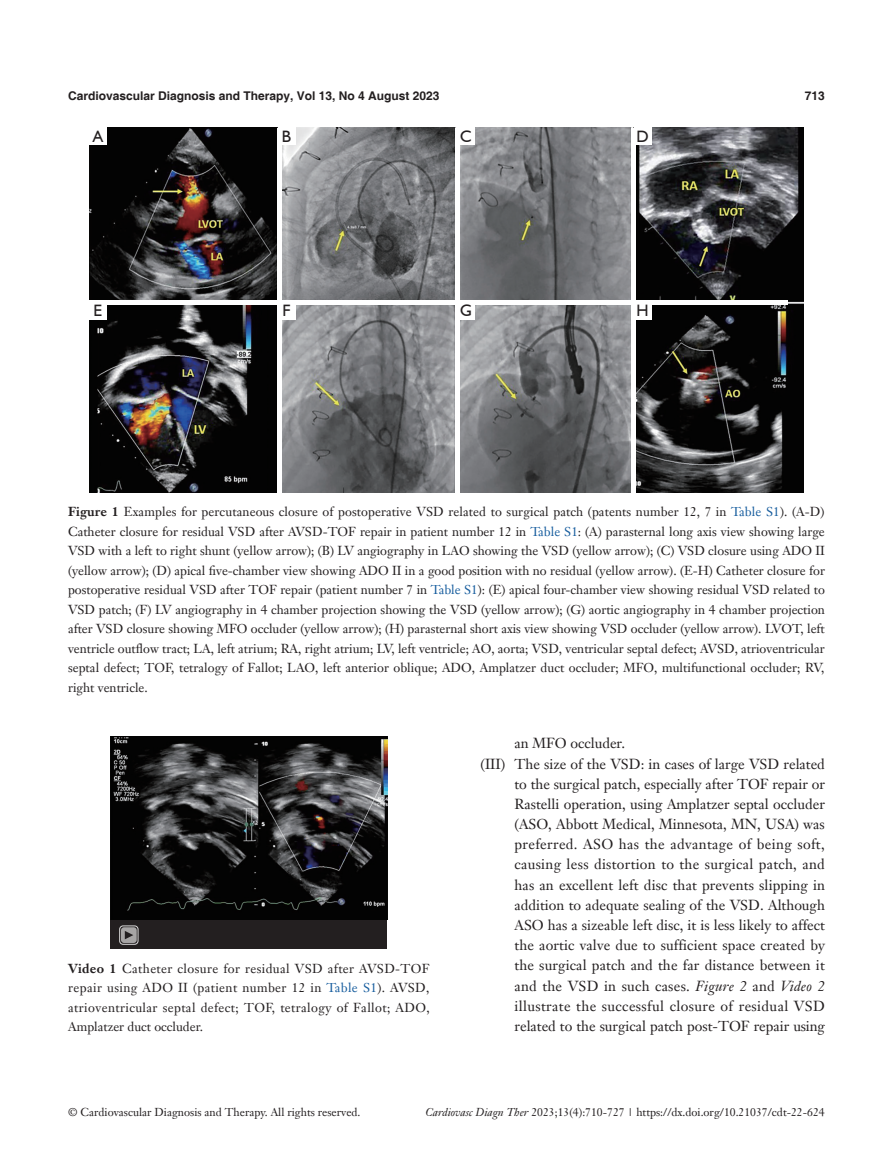
<style>
.page{position:relative;width:893px;height:1170px;background:#fff}
.page>*{position:absolute;margin:0;border:0;box-sizing:border-box;transform-origin:0 0}
.t1{font:16.5px "Humanist 521 BT";color:#231f20}
.t2{font:14.25px "Janson Text LT";color:#231f20}
.t3{font:14.25px "Janson Text LT";letter-spacing:.025em;color:#231f20}
.t4{font:14.25px "Janson Text LT";letter-spacing:.02em;color:#231f20}
.t5{font:12.75px/19.5px "Janson Text LT";letter-spacing:.005em;color:#231f20;text-align:justify}
.t6{font:700 12px "Helvetica";color:#231f20}
.t7{font:11.25px "Janson Text LT";color:#231f20}
.s1{font-weight:700}
.s2{color:#175d9e}
.s3{font-style:italic}
</style>
<div class="page">
<img style="left:89px;top:128px;width:715px;height:364px">
<div style="left:89px;top:128px;width:17px;height:17px;background:#fff"></div>
<div style="left:278px;top:128px;width:17px;height:17px;background:#fff"></div>
<div style="left:457px;top:128px;width:17px;height:17px;background:#fff"></div>
<div style="left:634px;top:128px;width:17px;height:17px;background:#fff"></div>
<hr style="left:277px;top:128px;width:4px;height:364px;background:#fff">
<hr style="left:455px;top:128px;width:4px;height:364px;background:#fff">
<hr style="left:631px;top:128px;width:4px;height:364px;background:#fff">
<hr style="left:89px;top:300px;width:699px;height:4px;background:#fff">
<div style="left:89px;top:302px;width:17px;height:17px;background:#fff"></div>
<div style="left:278px;top:302px;width:17px;height:17px;background:#fff"></div>
<div style="left:457px;top:302px;width:17px;height:17px;background:#fff"></div>
<div style="left:634px;top:302px;width:17px;height:17px;background:#fff"></div>
<div style="left:111px;top:736px;width:276px;height:212px;background:#231f20"></div>
<img style="left:111px;top:736px;width:276px;height:183px">
<div style="left:119px;top:925px;width:19px;height:19px;border:1px solid #fff;border-radius:3px"></div>
<svg style="left:121px;top:927px;width:16px;height:15px"></svg>
<svg style="left:125px;top:930px;width:8px;height:9px"></svg>
<p class="t6" style="left:68px;top:88px;width:373px">Cardiovascular Diagnosis and Therapy, Vol 13, No 4 August 2023</p>
<p class="t6" style="left:805px;top:88px;width:22px">713</p>
<p class="t1" style="left:93px;top:126px;width:12px">A</p>
<p class="t1" style="left:282px;top:126px;width:11px">B</p>
<p class="t1" style="left:460px;top:126px;width:13px">C</p>
<p class="t1" style="left:636px;top:126px;width:14px">D</p>
<p class="t1" style="left:93px;top:300px;width:10px">E</p>
<p class="t1" style="left:283px;top:300px;width:10px">F</p>
<p class="t1" style="left:460px;top:300px;width:13px">G</p>
<p class="t1" style="left:637px;top:300px;width:14px">H</p>
<p class="t5" style="left:68px;top:502px;width:758px"><span class="s1">Figure 1</span> Examples for percutaneous closure of postoperative VSD related to surgical patch (patents number 12, 7 in <span class="s2">Table S1</span>). (A-D)<br>Catheter closure for residual VSD after AVSD-TOF repair in patient number 12 in <span class="s2">Table S1</span>: (A) parasternal long axis view showing large VSD with a left to right shunt (yellow arrow); (B) LV angiography in LAO showing the VSD (yellow arrow); (C) VSD closure using ADO II (yellow arrow); (D) apical five-chamber view showing ADO II in a good position with no residual (yellow arrow). (E-H) Catheter closure for postoperative residual VSD after TOF repair (patient number 7 in <span class="s2">Table S1</span>): (E) apical four-chamber view showing residual VSD related to VSD patch; (F) LV angiography in 4 chamber projection showing the VSD (yellow arrow); (G) aortic angiography in 4 chamber projection after VSD closure showing MFO occluder (yellow arrow); (H) parasternal short axis view showing VSD occluder (yellow arrow). LVOT, left ventricle outflow tract; LA, left atrium; RA, right atrium; LV, left ventricle; AO, aorta; VSD, ventricular septal defect; AVSD, atrioventricular septal defect; TOF, tetralogy of Fallot; LAO, left anterior oblique; ADO, Amplatzer duct occluder; MFO, multifunctional occluder; RV, right ventricle.</p>
<p class="t5" style="left:68px;top:958px;width:363px"><span class="s1">Video 1</span> Catheter closure for residual VSD after AVSD-TOF repair using ADO II (patient number 12 in <span class="s2">Table S1</span>). AVSD, atrioventricular septal defect; TOF, tetralogy of Fallot; ADO, Amplatzer duct occluder.</p>
<p class="t2" style="left:514px;top:734px;width:112px">an MFO occluder.</p>
<p class="t2" style="left:480px;top:754px;width:346px">(III) The size of the VSD: in cases of large VSD related</p>
<p class="t2" style="left:514px;top:774px;width:312px">to the surgical patch, especially after TOF repair or</p>
<p class="t2" style="left:514px;top:794px;width:312px">Rastelli operation, using Amplatzer septal occluder</p>
<p class="t2" style="left:514px;top:815px;width:312px">(ASO, Abbott Medical, Minnesota, MN, USA) was</p>
<p class="t3" style="left:514px;top:835px;width:312px">preferred. ASO has the advantage of being soft,</p>
<p class="t4" style="left:514px;top:855px;width:312px">causing less distortion to the surgical patch, and</p>
<p class="t2" style="left:514px;top:875px;width:312px">has an excellent left disc that prevents slipping in</p>
<p class="t2" style="left:514px;top:895px;width:312px">addition to adequate sealing of the VSD. Although</p>
<p class="t2" style="left:514px;top:915px;width:312px">ASO has a sizeable left disc, it is less likely to affect</p>
<p class="t2" style="left:514px;top:936px;width:312px">the aortic valve due to sufficient space created by</p>
<p class="t2" style="left:514px;top:956px;width:312px">the surgical patch and the far distance between it</p>
<p class="t4" style="left:514px;top:976px;width:312px">and the VSD in such cases. <span class="s3">Figure 2</span> and <span class="s3">Video 2</span></p>
<p class="t3" style="left:514px;top:996px;width:312px">illustrate the successful closure of residual VSD</p>
<p class="t2" style="left:514px;top:1016px;width:312px">related to the surgical patch post-TOF repair using</p>
<p class="t7" style="left:68px;top:1104px;width:294px">© Cardiovascular Diagnosis and Therapy. All rights reserved.</p>
<p class="t7" style="left:425px;top:1104px;width:401px"><span class="s3">Cardiovasc Diagn Ther</span> 2023;13(4):710-727 | https://dx.doi.org/10.21037/cdt-22-624</p>
</div>
